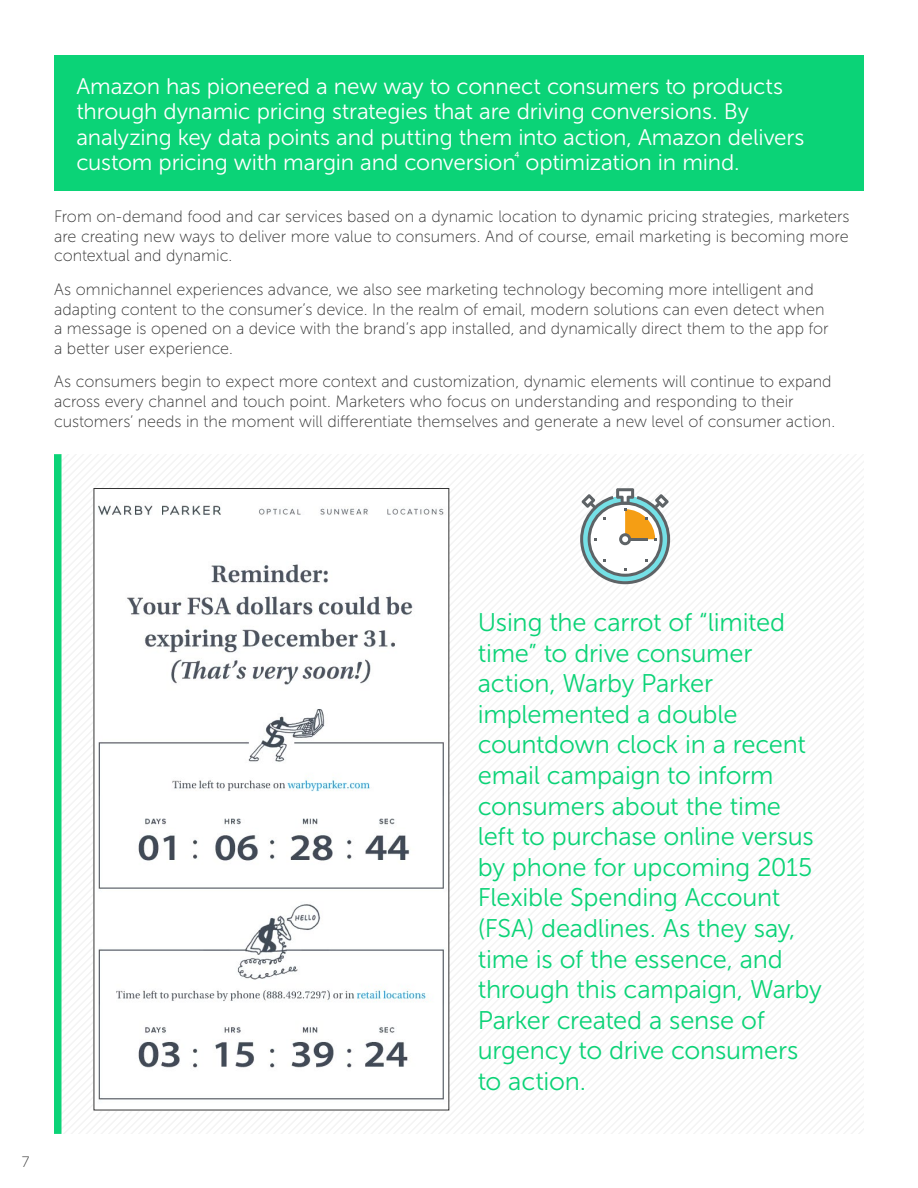
<style>
.page{position:relative;width:918px;height:1188px;background:#fff}
.page>*{position:absolute;margin:0;border:0;box-sizing:border-box;transform-origin:0 0}
.t1{font:25.5px/30.6px "Museo Sans 300";letter-spacing:-.01em;color:#0bd377}
.t2{font:22.5px/25.5px "Museo Sans 300";letter-spacing:-.005em;color:#fff}
.t3{font:16.5px/19.8px "Museo Sans 100";color:#333}
.t4{font:15px "Museo Sans 100";color:#333}
</style>
<div class="page">
<svg style="left:62px;top:454px;width:802px;height:680px"></svg>
<img style="left:96px;top:490px;width:351px;height:618px">
<div style="left:54px;top:454px;width:8px;height:680px;background:#0bd377"></div>
<div style="left:54px;top:55px;width:810px;height:136px;background:#0bd377"></div>
<svg style="left:580px;top:488px;width:90px;height:96px"></svg>
<p class="t2" style="left:76px;top:74px;width:730px">Amazon has pioneered a new way to connect consumers to products through dynamic pricing strategies that are driving conversions. By analyzing key data points and putting them into action, Amazon delivers custom pricing with margin and conversion<sup>⁴</sup> optimization in mind.</p>
<p class="t3" style="left:54px;top:207px;width:797px;text-align:justify">From on-demand food and car services based on a dynamic location to dynamic pricing strategies, marketers are creating new ways to deliver more value to consumers. And of course, email marketing is becoming more contextual and dynamic.</p>
<p class="t3" style="left:54px;top:279px;width:776px">As omnichannel experiences advance, we also see marketing technology becoming more intelligent and adapting content to the consumer’s device. In the realm of email, modern solutions can even detect when a message is opened on a device with the brand’s app installed, and dynamically direct them to the app for a better user experience.</p>
<p class="t3" style="left:54px;top:372px;width:783px">As consumers begin to expect more context and customization, dynamic elements will continue to expand across every channel and touch point. Marketers who focus on understanding and responding to their customers’ needs in the moment will differentiate themselves and generate a new level of consumer action.</p>
<p class="t4" style="left:22px;top:1154px;width:9px">7</p>
<p class="t1" style="left:478px;top:607px;width:345px">Using the carrot of “limited time” to drive consumer action, Warby Parker implemented a double countdown clock in a recent email campaign to inform consumers about the time left to purchase online versus by phone for upcoming 2015<br>Flexible Spending Account (FSA) deadlines. As they say, time is of the essence, and through this campaign, Warby<br>Parker created a sense of urgency to drive consumers to action.</p>
</div>
